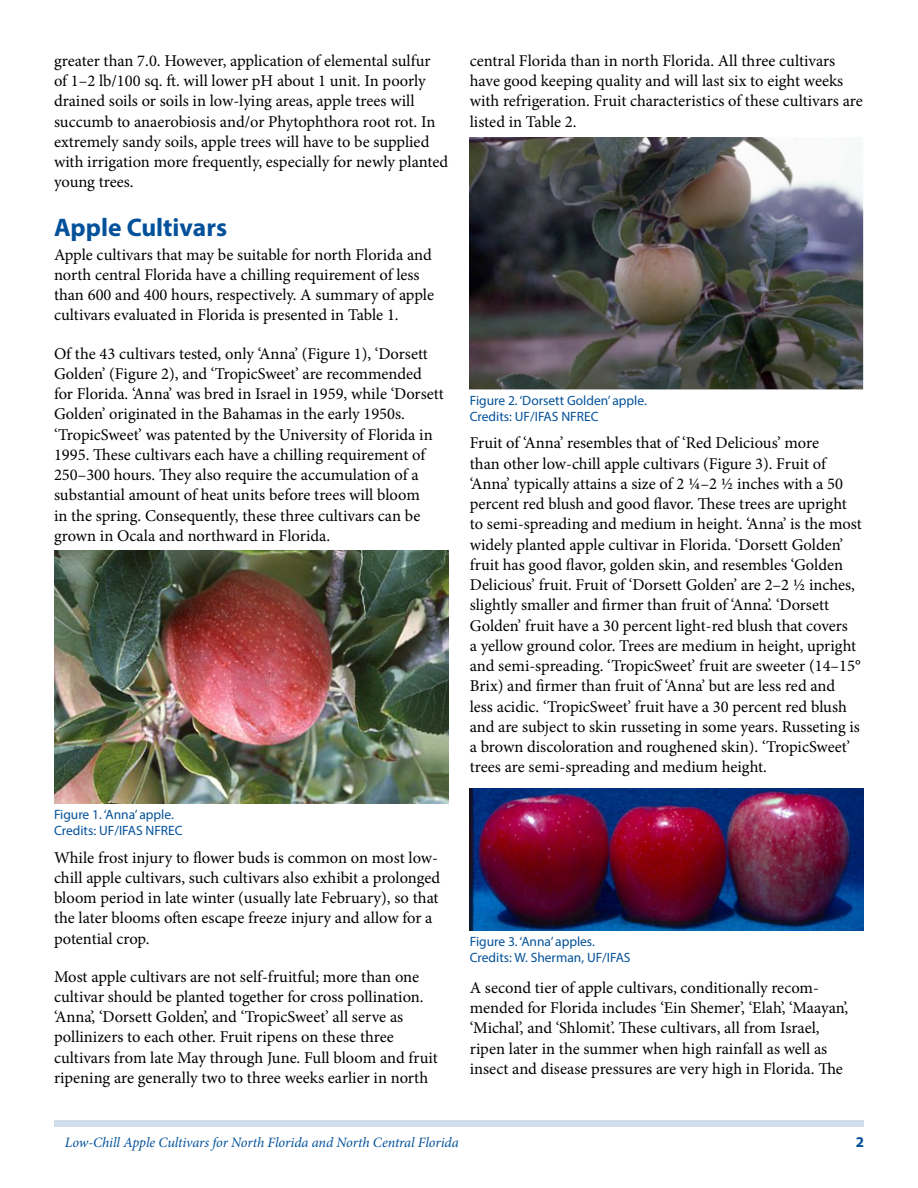
<style>
.page{position:relative;width:918px;height:1188px;background:#fff}
.page>*{position:absolute;margin:0;border:0;box-sizing:border-box;transform-origin:0 0}
.t1{font:700 25.5px "Myriad Pro";color:#03519a}
.t2{font:16.5px/20.2px "Minion Pro";color:#000}
.t3{font:700 15px "Myriad Pro";color:#03519a}
.t4{font:italic 14.25px "Minion Pro";letter-spacing:-.01em;color:#03519a}
.t5{font:13.5px/16.5px "Myriad Pro";color:#03519a}
</style>
<div class="page">
<div style="left:54px;top:1120px;width:810px;height:7px;background:#d0ddea"></div>
<img style="left:54px;top:551px;width:394px;height:252px">
<img style="left:470px;top:138px;width:394px;height:251px">
<img style="left:470px;top:788px;width:394px;height:142px">
<p class="t2" style="left:54px;top:51px;width:396px">greater than 7.0. However, application of elemental sulfur<br>of 1–2 lb/100 sq. ft. will lower pH about 1 unit. In poorly drained soils or soils in low-lying areas, apple trees will succumb to anaerobiosis and/or Phytophthora root rot. In extremely sandy soils, apple trees will have to be supplied with irrigation more frequently, especially for newly planted young trees.</p>
<h1 class="t1" style="left:54px;top:211px;width:175px">Apple Cultivars</h1>
<p class="t2" style="left:54px;top:244px;width:382px">Apple cultivars that may be suitable for north Florida and north central Florida have a chilling requirement of less than 600 and 400 hours, respectively. A summary of apple cultivars evaluated in Florida is presented in Table 1.</p>
<p class="t2" style="left:54px;top:343px;width:391px">Of the 43 cultivars tested, only ‘Anna’ (Figure 1), ‘Dorsett Golden’ (Figure 2), and ‘TropicSweet’ are recommended for Florida. ‘Anna’ was bred in Israel in 1959, while ‘Dorsett Golden’ originated in the Bahamas in the early 1950s. ‘TropicSweet’ was patented by the University of Florida in 1995. These cultivars each have a chilling requirement of 250–300 hours. They also require the accumulation of a substantial amount of heat units before trees will bloom<br>in the spring. Consequently, these three cultivars can be grown in Ocala and northward in Florida.</p>
<p class="t5" style="left:54px;top:806px;width:130px">Figure 1. ‘Anna’ apple.<br>Credits: UF/IFAS NFREC</p>
<p class="t2" style="left:54px;top:847px;width:388px">While frost injury to flower buds is common on most low&shy;chill apple cultivars, such cultivars also exhibit a prolonged bloom period in late winter (usually late February), so that the later blooms often escape freeze injury and allow for a potential crop.</p>
<p class="t2" style="left:54px;top:966px;width:385px">Most apple cultivars are not self-fruitful; more than one cultivar should be planted together for cross pollination. ‘Anna’, ‘Dorsett Golden’, and ‘TropicSweet’ all serve as pollinizers to each other. Fruit ripens on these three cultivars from late May through June. Full bloom and fruit ripening are generally two to three weeks earlier in north</p>
<p class="t2" style="left:470px;top:51px;width:394px">central Florida than in north Florida. All three cultivars have good keeping quality and will last six to eight weeks with refrigeration. Fruit characteristics of these cultivars are listed in Table 2.</p>
<p class="t5" style="left:470px;top:392px;width:179px">Figure 2. ‘Dorsett Golden’ apple.<br>Credits: UF/IFAS NFREC</p>
<p class="t2" style="left:470px;top:433px;width:394px">Fruit of ‘Anna’ resembles that of ‘Red Delicious’ more<br>than other low-chill apple cultivars (Figure 3). Fruit of ‘Anna’ typically attains a size of 2 ¼–2 ½ inches with a 50 percent red blush and good flavor. These trees are upright to semi-spreading and medium in height. ‘Anna’ is the most widely planted apple cultivar in Florida. ‘Dorsett Golden’ fruit has good flavor, golden skin, and resembles ‘Golden Delicious’ fruit. Fruit of ‘Dorsett Golden’ are 2–2 ½ inches, slightly smaller and firmer than fruit of ‘Anna’. ‘Dorsett Golden’ fruit have a 30 percent light-red blush that covers<br>a yellow ground color. Trees are medium in height, upright and semi-spreading. ‘TropicSweet’ fruit are sweeter (14–15° Brix) and firmer than fruit of ‘Anna’ but are less red and less acidic. ‘TropicSweet’ fruit have a 30 percent red blush and are subject to skin russeting in some years. Russeting is a brown discoloration and roughened skin). ‘TropicSweet’ trees are semi-spreading and medium height.</p>
<p class="t5" style="left:470px;top:933px;width:162px">Figure 3. ‘Anna’ apples.<br>Credits: W. Sherman, UF/IFAS</p>
<p class="t2" style="left:470px;top:977px;width:380px">A second tier of apple cultivars, conditionally recom&shy;mended for Florida includes ‘Ein Shemer’, ‘Elah’, ‘Maayan’, ‘Michal’, and ‘Shlomit’. These cultivars, all from Israel, ripen later in the summer when high rainfall as well as insect and disease pressures are very high in Florida. The</p>
<p class="t4" style="left:65px;top:1133px;width:395px">Low-Chill Apple Cultivars for North Florida and North Central Florida</p>
<p class="t3" style="left:856px;top:1133px;width:10px">2</p>
</div>
